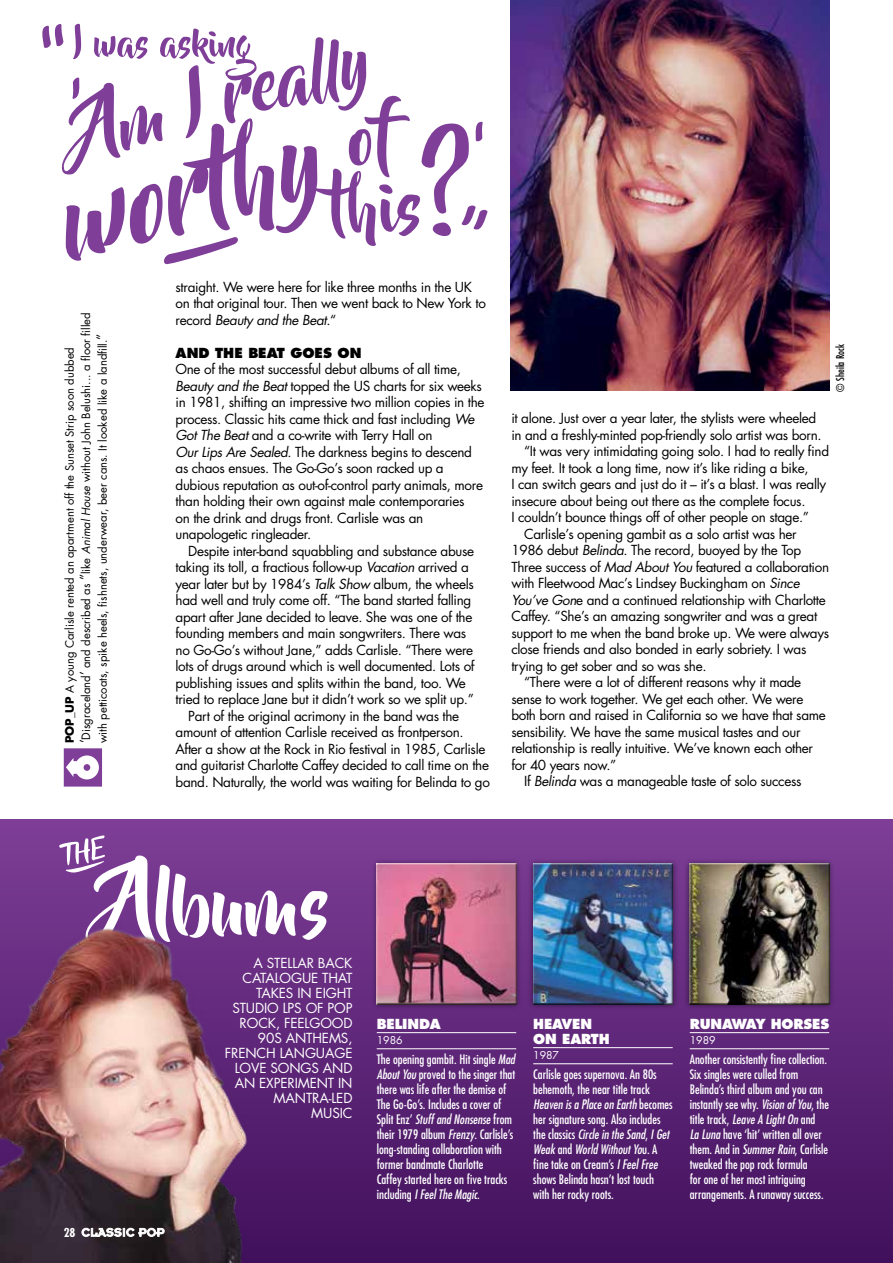
<style>
.page{position:relative;width:893px;height:1263px;background:#fff}
.page>*{position:absolute;margin:0;border:0;box-sizing:border-box;transform-origin:0 0}
.t1{font:13.5px/16.5px "Futura Std";letter-spacing:-.025em;color:#000}
.t2{font:13.5px/15px "Futura Std";letter-spacing:-.01em;color:#fff;text-align:right}
.t3{font:800 13.5px/15px "Futura Std";letter-spacing:-.01em;color:#fff}
.t4{font:800 13.5px "Futura Std";color:#000}
.t5{font:condensed 12.75px/15px "Futura Std";color:#fff}
.t6{font:700 condensed 12px "Futura Std";color:#fff}
.t7{font:11.25px/16.5px "Futura Std";color:#000}
.t8{font:10.5px "Futura Std";color:#fff}
.t9{font:condensed 10.5px "Futura Std";color:#000}
.s1{font-weight:700}
.s2{font-size:13.5px}
.s3{font-style:italic}
</style>
<div class="page">
<div style="left:0;top:820px;width:893px;height:443px;background:linear-gradient(to bottom,#7e3e97,#41105c)"></div>
<svg style="left:64px;top:748px;width:38px;height:39px"></svg>
<hr style="left:377px;top:1032px;width:139px;height:1px;background:#fff">
<hr style="left:377px;top:1048px;width:139px;height:1px;background:#fff">
<hr style="left:533px;top:1047px;width:140px;height:1px;background:#fff">
<hr style="left:533px;top:1063px;width:140px;height:1px;background:#fff">
<hr style="left:690px;top:1032px;width:139px;height:1px;background:#fff">
<hr style="left:690px;top:1048px;width:139px;height:1px;background:#fff">
<div style="left:371px;top:858px;width:151px;height:152px;background:#000;opacity:.5"></div>
<div style="left:376px;top:863px;width:142px;height:143px;background:#000;opacity:.75"></div>
<div style="left:527px;top:858px;width:152px;height:152px;background:#000;opacity:.5"></div>
<div style="left:533px;top:863px;width:141px;height:143px;background:#000;opacity:.75"></div>
<div style="left:684px;top:858px;width:151px;height:152px;background:#000;opacity:.5"></div>
<div style="left:689px;top:863px;width:142px;height:143px;background:#000;opacity:.75"></div>
<img style="left:511px;top:0;width:318px;height:390px">
<svg style="left:59px;top:835px;width:268px;height:112px"></svg>
<svg style="left:61px;top:23px;width:305px;height:151px"></svg>
<svg style="left:65px;top:92px;width:252px;height:169px"></svg>
<svg style="left:162px;top:235px;width:78px;height:30px"></svg>
<svg style="left:42px;top:24px;width:22px;height:24px"></svg>
<svg style="left:313px;top:96px;width:175px;height:152px"></svg>
<img style="left:0;top:915px;width:256px;height:348px">
<svg style="left:82px;top:1228px;width:83px;height:9px"></svg>
<p class="t7" style="left:62px;top:743px;width:432px;rotate:-90deg"><span class="s1">POP_UP</span> A young Carlisle rented an apartment off the Sunset Strip soon dubbed <span class="s2">’</span>Disgraceland<span class="s2">’</span> and described as <span class="s2">”</span>like <span class="s3">Animal House</span> without John Belushi... a floor filled with petticoats, spike heels, fishnets, underwear, beer cans. It looked like a landfill.<span class="s2">”</span></p>
<p class="t1" style="left:176px;top:278px;width:312px">straight. We were here for like three months in the UK on that original tour. Then we went back to New York to record <span class="s3">Beauty and the Beat</span>.“</p>
<p class="t4" style="left:176px;top:344px;width:188px">AND THE BEAT GOES ON</p>
<p class="t1" style="left:176px;top:361px;width:310px">One of the most successful debut albums of all time, <span class="s3">Beauty and the Beat</span> topped the US charts for six weeks in 1981, shifting an impressive two million copies in the process. Classic hits came thick and fast including <span class="s3">We Got The Beat</span> and a co-write with Terry Hall on<br><span class="s3">Our Lips Are Sealed</span>. The darkness begins to descend as chaos ensues. The Go-Go’s soon racked up a dubious reputation as out-of-control party animals, more than holding their own against male contemporaries<br>on the drink and drugs front. Carlisle was an unapologetic ringleader.</p>
<p class="t1" style="left:188px;top:542px;width:287px">Despite inter-band squabbling and substance abuse</p>
<p class="t1" style="left:176px;top:559px;width:295px">taking its toll, a fractious follow-up <span class="s3">Vacation</span> arrived a</p>
<p class="t1" style="left:176px;top:575px;width:300px">year later but by 1984’s <span class="s3">Talk Show</span> album, the wheels</p>
<p class="t1" style="left:176px;top:592px;width:297px">had well and truly come off. “The band started falling</p>
<p class="t1" style="left:176px;top:608px;width:298px">apart after Jane decided to leave. She was one of the</p>
<p class="t1" style="left:176px;top:625px;width:292px">founding members and main songwriters. There was</p>
<p class="t1" style="left:176px;top:641px;width:299px">no Go-Go’s without Jane,” adds Carlisle. “There were</p>
<p class="t1" style="left:176px;top:658px;width:301px">lots of drugs around which is well documented. Lots of</p>
<p class="t1" style="left:176px;top:674px;width:292px">publishing issues and splits within the band, too. We</p>
<p class="t1" style="left:176px;top:691px;width:300px">tried to replace Jane but it didn’t work so we split up.”</p>
<p class="t1" style="left:188px;top:707px;width:272px">Part of the original acrimony in the band was the</p>
<p class="t1" style="left:176px;top:724px;width:290px">amount of attention Carlisle received as frontperson.</p>
<p class="t1" style="left:176px;top:740px;width:311px">After a show at the Rock in Rio festival in 1985, Carlisle</p>
<p class="t1" style="left:176px;top:757px;width:315px">and guitarist Charlotte Caffey decided to call time on the</p>
<p class="t1" style="left:176px;top:773px;width:316px">band. Naturally, the world was waiting for Belinda to go</p>
<p class="t9" style="left:834px;top:391px;width:49px;rotate:-90deg">© Sheila Rock</p>
<p class="t1" style="left:511px;top:410px;width:306px">it alone. Just over a year later, the stylists were wheeled</p>
<p class="t1" style="left:511px;top:427px;width:312px">in and a freshly-minted pop-friendly solo artist was born.</p>
<p class="t1" style="left:524px;top:443px;width:307px">“It was very intimidating going solo. I had to really find</p>
<p class="t1" style="left:511px;top:460px;width:299px">my feet. It took a long time, now it’s like riding a bike,</p>
<p class="t1" style="left:511px;top:476px;width:316px">I can switch gears and just do it – it’s a blast. I was really</p>
<p class="t1" style="left:511px;top:493px;width:296px">insecure about being out there as the complete focus.</p>
<p class="t1" style="left:511px;top:509px;width:299px">I couldn’t bounce things off of other people on stage.”</p>
<p class="t1" style="left:524px;top:526px;width:274px">Carlisle’s opening gambit as a solo artist was her</p>
<p class="t1" style="left:511px;top:542px;width:291px">1986 debut <span class="s3">Belinda</span>. The record, buoyed by the Top</p>
<p class="t1" style="left:511px;top:559px;width:319px">Three success of <span class="s3">Mad About You</span> featured a collaboration</p>
<p class="t1" style="left:511px;top:575px;width:290px">with Fleetwood Mac’s Lindsey Buckingham on <span class="s3">Since</span></p>
<p class="t1" style="left:511px;top:592px;width:316px"><span class="s3">You’ve Gon</span>e and a continued relationship with Charlotte</p>
<p class="t1" style="left:511px;top:608px;width:307px">Caffey. “She’s an amazing songwriter and was a great</p>
<p class="t1" style="left:511px;top:625px;width:319px">support to me when the band broke up. We were always</p>
<p class="t1" style="left:511px;top:641px;width:297px">close friends and also bonded in early sobriety. I was</p>
<p class="t1" style="left:511px;top:658px;width:197px">trying to get sober and so was she.</p>
<p class="t1" style="left:524px;top:674px;width:279px">“There were a lot of different reasons why it made</p>
<p class="t1" style="left:511px;top:691px;width:294px">sense to work together. We get each other. We were</p>
<p class="t1" style="left:511px;top:707px;width:316px">both born and raised in California so we have that same</p>
<p class="t1" style="left:511px;top:724px;width:291px">sensibility. We have the same musical tastes and our</p>
<p class="t1" style="left:511px;top:740px;width:303px">relationship is really intuitive. We’ve known each other</p>
<p class="t1" style="left:511px;top:757px;width:107px">for 40 years now.”</p>
<p class="t1" style="left:524px;top:773px;width:279px">If <span class="s3">Belinda</span> was a manageable taste of solo success</p>
<p class="t6" style="left:64px;top:1225px;width:13px">28</p>
<p class="t2" style="left:225px;top:955px;width:129px">A STELLAR BACK<br>CATALOGUE THAT<br>TAKES IN EIGHT<br>STUDIO LPS OF POP<br>ROCK, FEELGOOD<br>90S ANTHEMS,<br>FRENCH LANGUAGE<br>LOVE SONGS AND<br>AN EXPERIMENT IN<br>MANTRA-LED<br>MUSIC</p>
<p class="t3" style="left:377px;top:1016px;width:66px">BELINDA</p>
<p class="t8" style="left:377px;top:1034px;width:27px">1986</p>
<p class="t5" style="left:377px;top:1051px;width:140px">The opening gambit. Hit single <span class="s3">Mad<br>About You</span> proved to the singer that there was life after the demise of<br>The Go-Go’s. Includes a cover of<br>Split Enz’ <span class="s3">Stuff and Nonsense</span> from their 1979 album <span class="s3">Frenzy</span>. Carlisle’s long-standing collaboration with former bandmate Charlotte<br>Caffey started here on five tracks including <span class="s3">I Feel The Magic</span>.</p>
<p class="t3" style="left:533px;top:1016px;width:78px">HEAVEN<br>ON EARTH</p>
<p class="t8" style="left:533px;top:1049px;width:27px">1987</p>
<p class="t5" style="left:533px;top:1066px;width:141px">Carlisle goes supernova. An 80s behemoth, the near title track<br><span class="s3">Heaven is a Place on Earth</span> becomes her signature song. Also includes the classics <span class="s3">Circle in the Sand</span>, <span class="s3">I Get<br>Weak</span> and <span class="s3">World Without Yo</span>u. A fine take on Cream’s <span class="s3">I Feel Free </span>shows Belinda hasn’t lost touch with her rocky roots.</p>
<p class="t3" style="left:690px;top:1016px;width:141px">RUNAWAY HORSES</p>
<p class="t8" style="left:690px;top:1034px;width:27px">1989</p>
<p class="t5" style="left:690px;top:1051px;width:141px">Another consistently fine collection.<br>Six singles were culled from Belinda’s third album and you can instantly see why. <span class="s3">Vision of You</span>, the title track, <span class="s3">Leave A Light On</span> and<br><span class="s3">La Luna</span> have ‘hit’ written all over them. And in <span class="s3">Summer Rain</span>, Carlisle tweaked the pop rock formula<br>for one of her most intriguing arrangements. A runaway success.</p>
</div>
